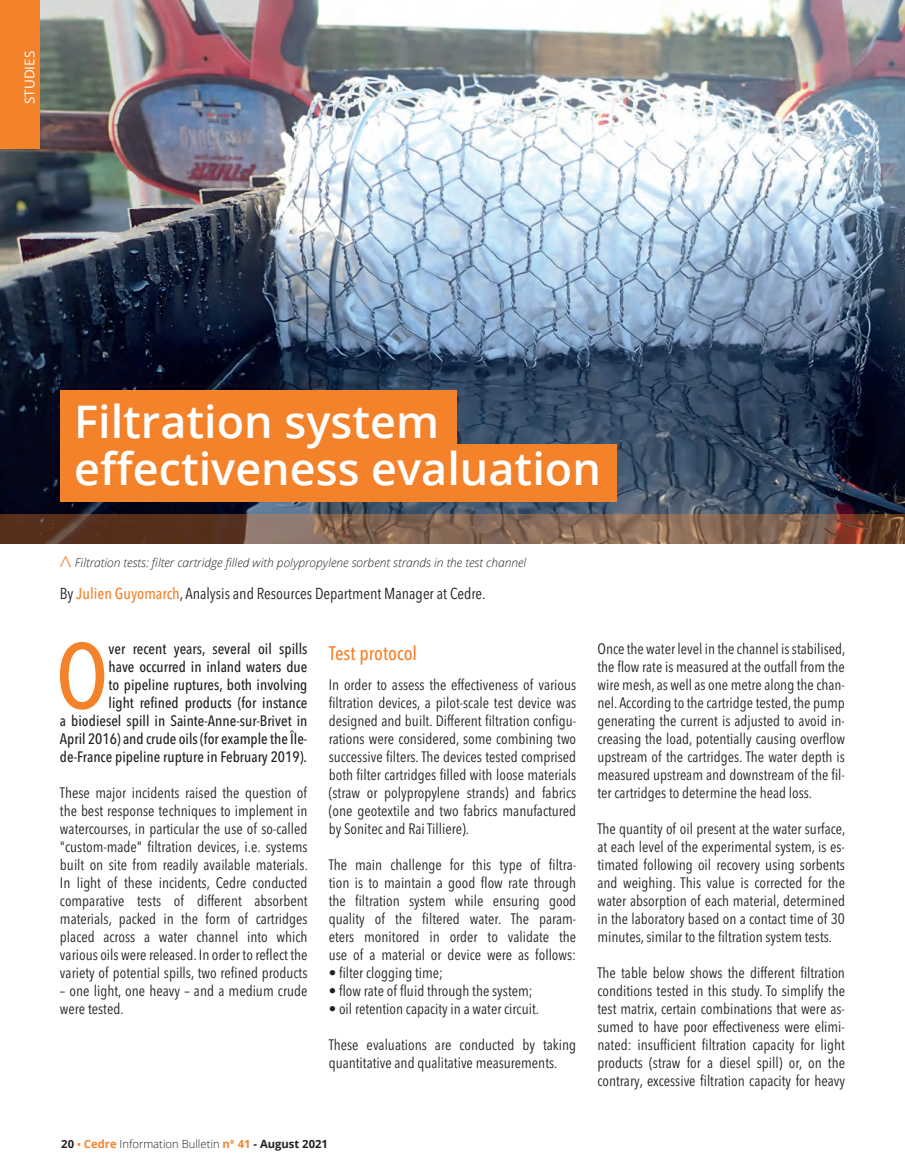
<style>
.page{position:relative;width:905px;height:1173px;background:#fff}
.page>*{position:absolute;margin:0;border:0;box-sizing:border-box;transform-origin:0 0}
.Chapo{font:500 condensed 91.2px "Avenir Next LT Pro";color:#f4822b}
.TITRE{font:600 45px/47.2px "Open Sans";color:#fff}
.t1{font:italic 300 24px "Open Sans";color:#f4822b}
.Sous-titre_dossier{font:500 condensed 19.5px "Avenir Next LT Pro";color:#f4822b}
.t2{font:condensed 15.75px "Avenir Next LT Pro";color:#231f20}
.Texte_courant{font:condensed 15px/18px "Avenir Next LT Pro";color:#231f20;text-align:justify}
.Chapo-2{font:500 condensed 15px/18px "Avenir Next LT Pro";color:#231f20;text-align:right}
.t3{font:13.5px "Open Sans";color:#fff}
.t4{font:italic 300 12px "Open Sans";color:#231f20}
.t5{font:300 11.25px "Open Sans";color:#231f20}
.s1{font-weight:500;color:#f4822b}
.s2{font-weight:700}
.s3{font-family:"Calibri";font-weight:400;color:#f4822b}
.s4{font-weight:700;color:#f4822b}
</style>
<div class="page">
<img style="left:0;top:0;width:905px;height:514px">
<div style="left:0;top:0;width:40px;height:149px;background:#f4822b"></div>
<div style="left:60px;top:444px;width:557px;height:57px;background:#f4822b"></div>
<div style="left:60px;top:390px;width:397px;height:61px;background:#f4822b"></div>
<svg style="left:0;top:514px;width:905px;height:30px;background:#795845"></svg>
<svg style="left:898px;top:0;width:7px;height:7px"></svg>
<p class="t3" style="left:20px;top:104px;width:55px;rotate:-90deg">STUDIES</p>
<p class="TITRE" style="left:74px;top:397px;width:528px">Filtration system effectiveness evaluation</p>
<p class="t1" style="left:49px;top:569px;width:15px;rotate:-90deg">&gt;</p>
<p class="t4" style="left:75px;top:554px;width:453px">Filtration tests: filter cartridge filled with polypropylene sorbent strands in the test channel</p>
<p class="t2" style="left:60px;top:584px;width:427px">By <span class="s1">Julien Guyomarch</span>, Analysis and Resources Department Manager at Cedre.</p>
<p class="Chapo" style="left:56px;top:621px;width:54px">O</p>
<p class="Chapo-2" style="left:60px;top:640px;width:249px">ver recent years, several oil spills<br>have occurred in inland waters due<br>to pipeline ruptures, both involving<br>light refined products (for instance<br>a biodiesel spill in Sainte-Anne-sur-Brivet in April 2016) and crude oils (for example the Île&shy;de-France pipeline rupture in February 2019).</p>
<p class="Texte_courant" style="left:60px;top:784px;width:249px">These major incidents raised the question of the best response techniques to implement in watercourses, in particular the use of so-called "custom-made" filtration devices, i.e. systems built on site from readily available materials.<br>In light of these incidents, Cedre conducted comparative tests of different absorbent materials, packed in the form of cartridges placed across a water channel into which various oils were released. In order to reflect the variety of potential spills, two refined products</p>
<p class="Texte_courant" style="left:60px;top:982px;width:249px">– one light, one heavy – and a medium crude were tested.</p>
<p class="Sous-titre_dossier" style="left:329px;top:641px;width:90px">Test protocol</p>
<p class="Texte_courant" style="left:329px;top:676px;width:249px">In order to assess the effectiveness of various filtration devices, a pilot-scale test device was designed and built. Different filtration configu&shy;rations were considered, some combining two successive filters. The devices tested comprised both filter cartridges filled with loose materials (straw or polypropylene strands) and fabrics (one geotextile and two fabrics manufactured by Sonitec and Rai Tilliere).</p>
<p class="Texte_courant" style="left:329px;top:856px;width:249px">The main challenge for this type of filtra&shy;tion is to maintain a good flow rate through the filtration system while ensuring good quality of the filtered water. The param&shy;eters monitored in order to validate the use of a material or device were as follows:</p>
<p class="Texte_courant" style="left:329px;top:964px;width:116px">• filter clogging time;</p>
<p class="Texte_courant" style="left:329px;top:982px;width:205px">• flow rate of fluid through the system;</p>
<p class="Texte_courant" style="left:329px;top:1000px;width:212px">• oil retention capacity in a water circuit.</p>
<p class="Texte_courant" style="left:329px;top:1036px;width:249px">These evaluations are conducted by taking quantitative and qualitative measurements.</p>
<p class="t5" style="left:61px;top:1136px;width:268px"><span class="s2">20</span> <span class="s3">▪</span> <span class="s4">Cedre</span> Information Bulletin <span class="s4">n° 41</span> <span class="s2">- August 2021</span></p>
<p class="Texte_courant" style="left:597px;top:640px;width:249px">Once the water level in the channel is stabilised, the flow rate is measured at the outfall from the wire mesh, as well as one metre along the chan&shy;nel. According to the cartridge tested, the pump generating the current is adjusted to avoid in&shy;creasing the load, potentially causing overflow upstream of the cartridges. The water depth is measured upstream and downstream of the fil&shy;ter cartridges to determine the head loss.</p>
<p class="Texte_courant" style="left:597px;top:820px;width:249px">The quantity of oil present at the water surface, at each level of the experimental system, is es&shy;timated following oil recovery using sorbents and weighing. This value is corrected for the water absorption of each material, determined in the laboratory based on a contact time of 30 minutes, similar to the filtration system tests.</p>
<p class="Texte_courant" style="left:597px;top:964px;width:249px">The table below shows the different filtration conditions tested in this study. To simplify the test matrix, certain combinations that were as&shy;sumed to have poor effectiveness were elimi&shy;nated: insufficient filtration capacity for light products (straw for a diesel spill) or, on the contrary, excessive filtration capacity for heavy</p>
</div>
